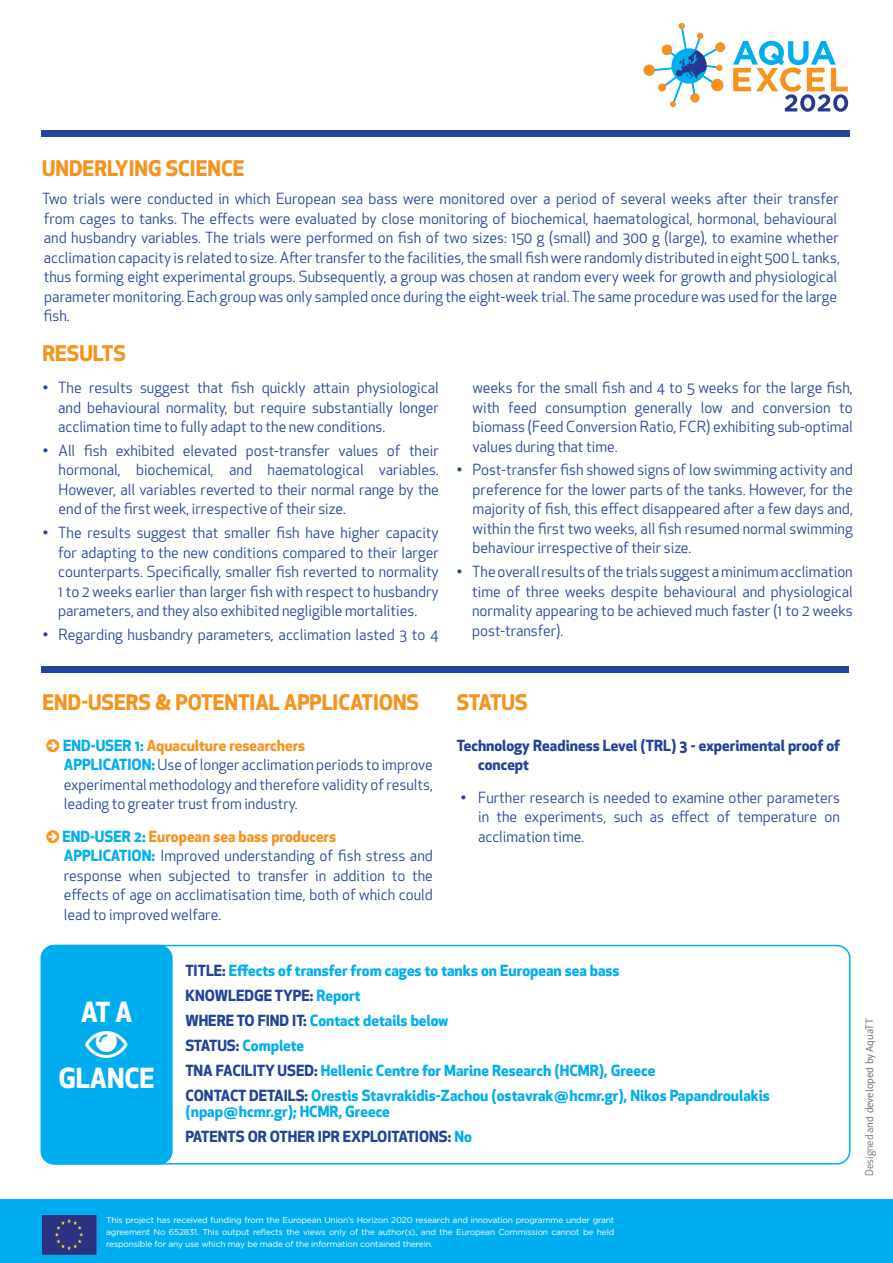
<style>
.page{position:relative;width:893px;height:1263px;background:#fff}
.page>*{position:absolute;margin:0;border:0;box-sizing:border-box;transform-origin:0 0}
.t1{font:42px "Font Awesome";color:#fff}
.t2{font:700 27px "Apex New";color:#fff}
.Body{font:700 21px "Apex New";color:#f7931d}
.Paragraph_Style_1{font:15px/19.5px "Apex New";color:#234399;text-align:justify}
.Body-2{font:15px/19.5px "Apex New";color:#234399;text-align:justify}
.Body-3{font:700 15px/16.5px "Apex New";color:#00aeef}
.Body-4{font:700 15px/19.5px "Apex New";color:#234399}
.Body-5{font:700 15px "Apex New";color:#f7931d}
.Body-6{font:10.5px "PT Sans";color:#6c6d70}
.t3{font:8.4px/12px "Gotham";letter-spacing:-.02em;color:#fff;text-align:justify}
.s1{color:#00aeef}
.s2{font-weight:700;color:#00aeef}
.s3{color:#234399}
.s4{font-family:"Apex New"}
</style>
<div class="page">
<div style="left:41px;top:945px;width:131px;height:219px;background:#00aeef;border-radius:13px"></div>
<div style="left:41px;top:945px;width:132px;height:219px;border:2px solid #00aeef;border-radius:13px"></div>
<div style="left:41px;top:945px;width:809px;height:219px;border:2px solid #00aeef;border-radius:13px"></div>
<div style="left:41px;top:666px;width:808px;height:7px;background:#234399"></div>
<div style="left:0;top:1199px;width:893px;height:64px;background:#00aeef"></div>
<svg style="left:644px;top:23px;width:81px;height:84px"></svg>
<svg style="left:733px;top:41px;width:115px;height:71px"></svg>
<div style="left:42px;top:130px;width:808px;height:6px;background:#234399"></div>
<img style="left:42px;top:1215px;width:54px;height:39px">
<p class="Body" style="left:42px;top:153px;width:204px">UNDERLYING SCIENCE</p>
<p class="Paragraph_Style_1" style="left:42px;top:189px;width:799px;text-align:left">Two trials were conducted in which European sea bass were monitored over a period of several weeks after their transfer from cages to tanks. The effects were evaluated by close monitoring of biochemical, haematological, hormonal, behavioural and husbandry variables. The trials were performed on fish of two sizes: 150 g (small) and 300 g (large), to examine whether acclimation capacity is related to size. After transfer to the facilities, the small fish were randomly distributed in eight 500 L tanks, thus forming eight experimental groups. Subsequently, a group was chosen at random every week for growth and physiological parameter monitoring. Each group was only sampled once during the eight-week trial. The same procedure was used for the large fish.</p>
<p class="Body" style="left:43px;top:338px;width:85px">RESULTS</p>
<p class="Paragraph_Style_1" style="left:58px;top:378px;width:382px;text-indent:-15px">• The results suggest that fish quickly attain physiological and behavioural normality, but require substantially longer acclimation time to fully adapt to the new conditions.</p>
<p class="Paragraph_Style_1" style="left:59px;top:441px;width:382px;text-indent:-16px">• All fish exhibited elevated post-transfer values of their hormonal, biochemical, and haematological variables.<br>However, all variables reverted to their normal range by the end of the first week, irrespective of their size.</p>
<p class="Paragraph_Style_1" style="left:58px;top:523px;width:382px;text-indent:-15px">• The results suggest that smaller fish have higher capacity for adapting to the new conditions compared to their larger counterparts. Specifically, smaller fish reverted to normality 1 to 2 weeks earlier than larger fish with respect to husbandry parameters, and they also exhibited negligible mortalities.</p>
<p class="Paragraph_Style_1" style="left:43px;top:625px;width:397px">• Regarding husbandry parameters, acclimation lasted 3 to 4</p>
<p class="Paragraph_Style_1" style="left:473px;top:378px;width:382px">weeks for the small fish and 4 to 5 weeks for the large fish, with feed consumption generally low and conversion to biomass (Feed Conversion Ratio, FCR) exhibiting sub-optimal values during that time.</p>
<p class="Paragraph_Style_1" style="left:473px;top:460px;width:382px;text-indent:-16px">• Post-transfer fish showed signs of low swimming activity and preference for the lower parts of the tanks. However, for the majority of fish, this effect disappeared after a few days and, within the first two weeks, all fish resumed normal swimming behaviour irrespective of their size.</p>
<p class="Paragraph_Style_1" style="left:472px;top:562px;width:382px;text-indent:-15px">• The overall results of the trials suggest a minimum acclimation time of three weeks despite behavioural and physiological normality appearing to be achieved much faster (1 to 2 weeks post-transfer).</p>
<p class="Body" style="left:43px;top:687px;width:378px">END-USERS &amp; POTENTIAL APPLICATIONS</p>
<p class="Body-5" style="left:63px;top:734px;width:244px"><span class="s1">END-USER 1:</span> Aquaculture researchers</p>
<p class="Body-2" style="left:64px;top:755px;width:371px"><span class="s2">APPLICATION:</span> Use of longer acclimation periods to improve experimental methodology and therefore validity of results, leading to greater trust from industry.</p>
<p class="Body-5" style="left:62px;top:825px;width:275px"><span class="s1">END-USER 2:</span> European sea bass producers</p>
<p class="Body-2" style="left:64px;top:846px;width:371px"><span class="s2">APPLICATION:</span> Improved understanding of fish stress and response when subjected to transfer in addition to the effects of age on acclimatisation time, both of which could lead to improved welfare.</p>
<p class="Body" style="left:457px;top:687px;width:72px">STATUS</p>
<p class="Body-4" style="left:478px;top:735px;width:363px;text-indent:-21px">Technology Readiness Level (TRL) 3 - experimental proof of concept</p>
<p class="Body-2" style="left:478px;top:787px;width:363px;text-indent:-17px">• Further research is needed to examine other parameters in the experiments, such as effect of temperature on acclimation time.</p>
<p class="t2" style="left:81px;top:992px;width:53px">AT A</p>
<p class="t1" style="left:86px;top:1022px;width:43px">■</p>
<p class="t2" style="left:58px;top:1058px;width:98px">GLANCE</p>
<p class="Body-3" style="left:185px;top:961px;width:436px"><span class="s3">TITLE:</span> Effects of transfer from cages to tanks on European sea bass</p>
<p class="Body-4" style="left:185px;top:985px;width:177px">KNOWLEDGE TYPE: <span class="s1">Report</span></p>
<p class="Body-3" style="left:185px;top:1011px;width:265px"><span class="s3">WHERE TO FIND IT:</span> Contact details below</p>
<p class="Body-3" style="left:185px;top:1036px;width:120px"><span class="s3">STATUS:</span> Complete</p>
<p class="Body-3" style="left:185px;top:1061px;width:472px"><span class="s3">TNA FACILITY USED:</span> Hellenic Centre for Marine Research (HCMR), Greece</p>
<p class="Body-3" style="left:185px;top:1086px;width:586px"><span class="s3">CONTACT DETAILS:</span> Orestis Stavrakidis-Zachou (ostavrak@hcmr.gr), Nikos Papandroulakis (npap@hcmr.gr); HCMR, Greece</p>
<p class="Body-4" style="left:185px;top:1126px;width:288px">PATENTS OR OTHER IPR EXPLOITATIONS: <span class="s1">No</span></p>
<p class="t3" style="left:106px;top:1214px;width:510px">This project has received funding from the European Union’s Horizon 2020 research and innovation programme under grant agreement No 652831. This output reflects the views only of the author(s), and the European Commission cannot be held responsible for any use which may be made of the information contained therein.</p>
<p class="Body-6" style="left:863px;top:1176px;width:159px;rotate:-90deg"><span class="s4">Designed a</span>nd developed by AquaTT</p>
</div>
